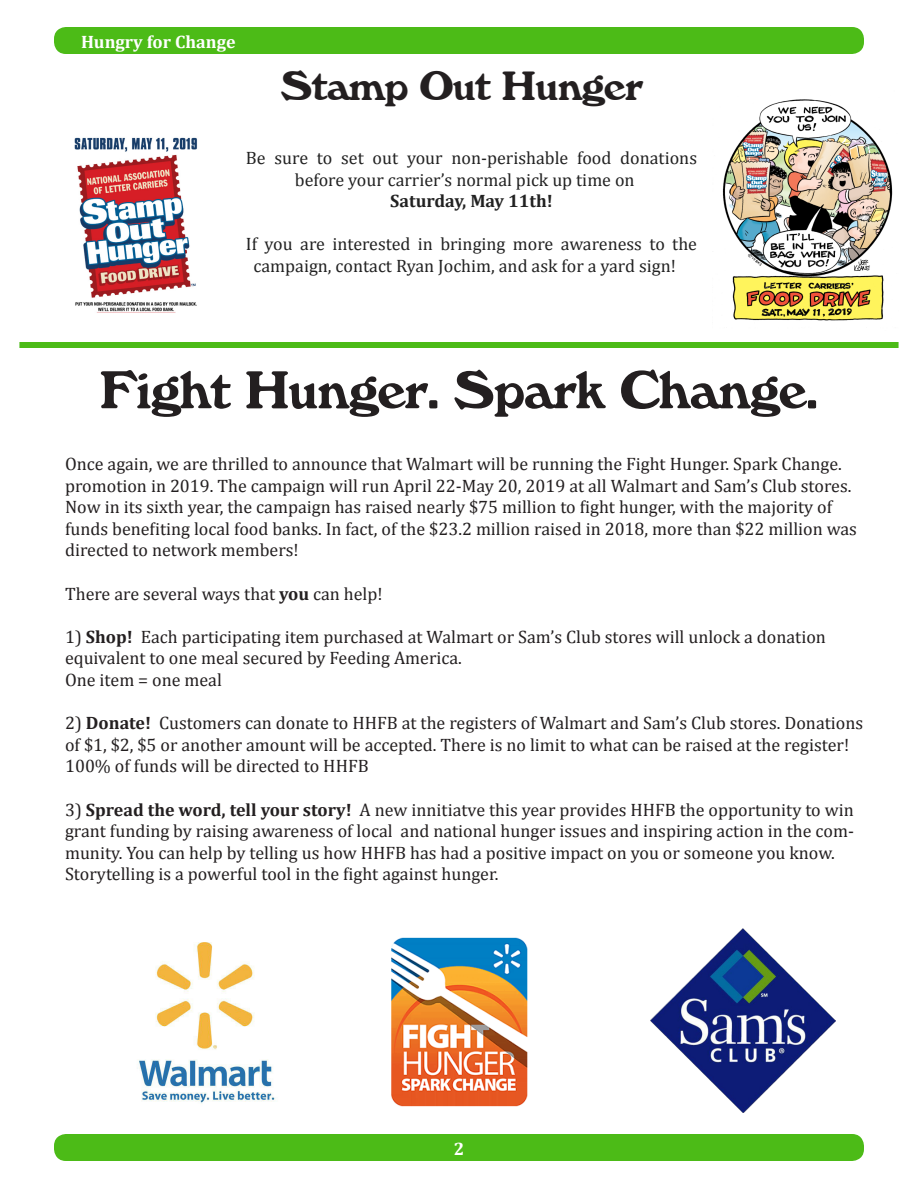
<style>
.page{position:relative;width:918px;height:1188px;background:#fff}
.page>*{position:absolute;margin:0;border:0;box-sizing:border-box;transform-origin:0 0}
.t1{font:700 52.5px "Windsor";color:#231f20}
.t2{font:700 40.5px "Windsor";color:#231f20}
.t3{font:18px/21.6px "Cambria";color:#231f20}
.t4{font:18px/21.6px "Cambria";color:#222}
.t5{font:700 18px "Cambria";color:#222}
.t6{font:700 18px "Cambria";color:#fff}
.s1{font-weight:700}
</style>
<div class="page">
<div style="left:54px;top:1134px;width:810px;height:27px;background:#4cbb17;border-radius:12px"></div>
<div style="left:54px;top:27px;width:810px;height:27px;background:#4cbb17;border-radius:12px"></div>
<div style="left:19px;top:342px;width:880px;height:6px;background:#4cbb17"></div>
<img style="left:722px;top:99px;width:171px;height:222px">
<img style="left:74px;top:137px;width:124px;height:176px">
<img style="left:391px;top:937px;width:137px;height:170px">
<img style="left:137px;top:942px;width:139px;height:162px">
<img style="left:650px;top:928px;width:185px;height:185px">
<p class="t6" style="left:81px;top:29px;width:156px">Hungry for Change</p>
<p class="t2" style="left:282px;top:62px;width:362px">Stamp Out Hunger</p>
<p class="t4" style="left:295px;top:147px;width:404px;text-indent:-49px">Be sure to set out your non-perishable food donations before your carrier’s normal pick up time on</p>
<p class="t5" style="left:390px;top:188px;width:164px">Saturday, May 11th!</p>
<p class="t4" style="left:254px;top:233px;width:445px;text-indent:-8px">If you are interested in bringing more awareness to the campaign, contact Ryan Jochim, and ask for a yard sign!</p>
<p class="t1" style="left:100px;top:359px;width:719px">Fight Hunger. Spark Change.</p>
<p class="t3" style="left:65px;top:453px;width:793px">Once again, we are thrilled to announce that Walmart will be running the Fight Hunger. Spark Change. promotion in 2019. The campaign will run April 22-May 20, 2019 at all Walmart and Sam’s Club stores.<br>Now in its sixth year, the campaign has raised nearly $75 million to fight hunger, with the majority of funds benefiting local food banks. In fact, of the $23.2 million raised in 2018, more than $22 million was directed to network members!</p>
<p class="t3" style="left:65px;top:583px;width:319px">There are several ways that <span class="s1">you</span> can help!</p>
<p class="t3" style="left:65px;top:626px;width:762px">1) <span class="s1">Shop!</span> Each participating item purchased at Walmart or Sam’s Club stores will unlock a donation equivalent to one meal secured by Feeding America.</p>
<p class="t3" style="left:65px;top:669px;width:158px">One item = one meal</p>
<p class="t3" style="left:65px;top:712px;width:800px">2) <span class="s1">Donate!</span> Customers can donate to HHFB at the registers of Walmart and Sam’s Club stores. Donations of $1, $2, $5 or another amount will be accepted. There is no limit to what can be raised at the register!<br>100% of funds will be directed to HHFB</p>
<p class="t3" style="left:65px;top:799px;width:790px">3) <span class="s1">Spread the word, tell your story!</span> A new innitiatve this year provides HHFB the opportunity to win grant funding by raising awareness of local and national hunger issues and inspiring action in the com&shy;munity. You can help by telling us how HHFB has had a positive impact on you or someone you know.<br>Storytelling is a powerful tool in the fight against hunger.</p>
<p class="t6" style="left:454px;top:1136px;width:12px">2</p>
</div>
